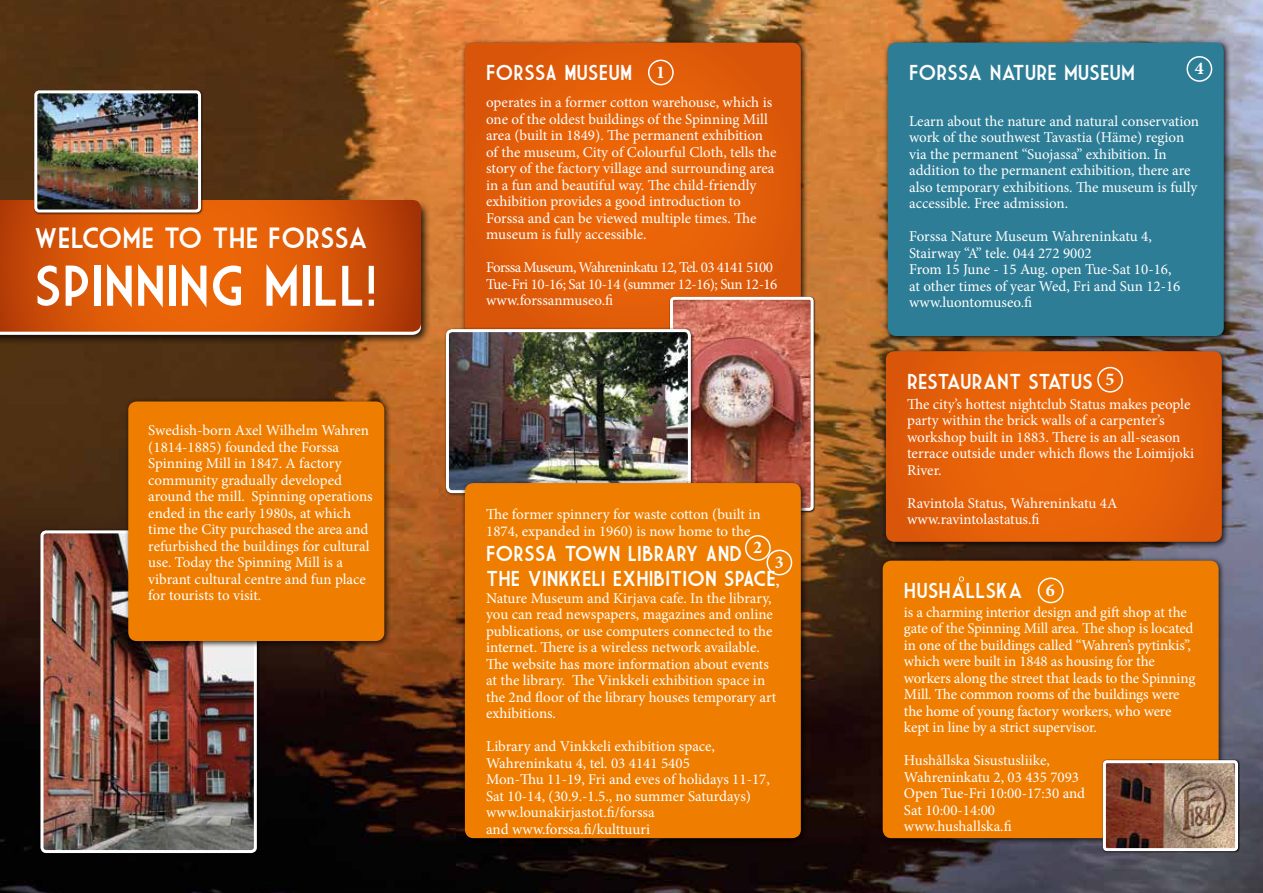
<style>
.page{position:relative;width:1263px;height:893px;background:#fff}
.page>*{position:absolute;margin:0;border:0;box-sizing:border-box;transform-origin:0 0}
.t1{font:55.5px "Market Deco";color:#fff}
.t2{font:28.5px "Market Deco";color:#fff}
.t3{font:21px/25.2px "Market Deco";color:#fff}
.t4{font:700 18px "Minion Pro";color:#fff}
.t5{font:15px/16.5px "Minion Pro";letter-spacing:-.005em;color:#fff}
.t6{font:15px/16.5px "Minion Pro";letter-spacing:-.035em;color:#fff}
.s1{font-family:"Minion Pro";font-weight:700;font-size:18px}
.s2{font-family:"Minion Pro";font-weight:700;font-size:15px}
</style>
<div class="page">
<img style="left:0;top:0;width:1263px;height:893px">
<div style="left:878px;top:556px;width:348px;height:289px;background:#000;opacity:.8"></div>
<div style="left:883px;top:561px;width:336px;height:277px;background:#ef7d00;border-radius:9px"></div>
<div style="left:39px;top:529px;width:221px;height:327px;background:#000"></div>
<img style="left:44px;top:534px;width:209px;height:315px">
<div style="left:40px;top:530px;width:217px;height:323px;border:3px solid #fff;border-radius:4px"></div>
<div style="left:0;top:199px;width:431px;height:146px;background:#000;opacity:.8"></div>
<svg style="left:0;top:332px;width:421px;height:3px"></svg>
<div style="left:124px;top:397px;width:267px;height:251px;background:#000;opacity:.8"></div>
<div style="left:128px;top:401px;width:256px;height:240px;background:#ef7d00;border-radius:9px"></div>
<svg style="left:0;top:200px;width:421px;height:132px;background:#d65608"></svg>
<div style="left:33px;top:89px;width:171px;height:126px;background:#000;opacity:.8"></div>
<img style="left:38px;top:94px;width:159px;height:115px">
<div style="left:34px;top:90px;width:167px;height:123px;border:3px solid #fff;border-radius:4px"></div>
<div style="left:461px;top:38px;width:347px;height:304px;background:#000;opacity:.8"></div>
<svg style="left:465px;top:43px;width:336px;height:284px;background:#e25d08"></svg>
<img style="left:674px;top:301px;width:136px;height:206px">
<div style="left:670px;top:297px;width:144px;height:214px;border:3px solid #fff;border-radius:3px"></div>
<div style="left:1102px;top:759px;width:138px;height:94px;background:#000;opacity:.8"></div>
<img style="left:1107px;top:764px;width:127px;height:83px">
<div style="left:1103px;top:760px;width:135px;height:91px;border:3px solid #fff;border-radius:3px"></div>
<div style="left:444px;top:327px;width:250px;height:170px;background:#000;opacity:.8"></div>
<img style="left:450px;top:333px;width:237px;height:156px">
<div style="left:446px;top:329px;width:245px;height:164px;border:3px solid #fff;border-radius:5px"></div>
<svg style="left:959px;top:576px;width:5px;height:6px"></svg>
<div style="left:648px;top:60px;width:26px;height:25px;border:2px solid #fff;border-radius:50%"></div>
<div style="left:1038px;top:577px;width:25px;height:26px;border:2px solid #fff;border-radius:50%"></div>
<div style="left:461px;top:479px;width:347px;height:366px;background:#000;opacity:.8"></div>
<div style="left:465px;top:483px;width:336px;height:355px;background:#ef7d00;border-radius:9px"></div>
<div style="left:745px;top:535px;width:26px;height:26px;border:2px solid #fff;border-radius:50%"></div>
<div style="left:766px;top:550px;width:26px;height:25px;border:2px solid #fff;border-radius:50%"></div>
<div style="left:883px;top:38px;width:348px;height:305px;background:#000;opacity:.8"></div>
<div style="left:888px;top:43px;width:336px;height:293px;background:#2e7d96;border-radius:9px"></div>
<div style="left:1186px;top:56px;width:26px;height:26px;border:2px solid #fff;border-radius:50%"></div>
<div style="left:882px;top:347px;width:347px;height:202px;background:#000;opacity:.8"></div>
<svg style="left:886px;top:351px;width:336px;height:191px;background:#e35f08"></svg>
<div style="left:1097px;top:367px;width:26px;height:26px;border:2px solid #fff;border-radius:50%"></div>
<h2 class="t2" style="left:34px;top:222px;width:335px">WELCOME TO THE FORSSA</h2>
<h1 class="t1" style="left:34px;top:255px;width:344px">SPINNING MILL!</h1>
<p class="t5" style="left:148px;top:422px;width:226px">Swedish-born Axel Wilhelm Wahren (1814-1885) founded the Forssa Spinning Mill in 1847. A factory community gradually developed around the mill. Spinning operations ended in the early 1980s, at which time the City purchased the area and refurbished the buildings for cultural use. Today the Spinning Mill is a vibrant cultural centre and fun place for tourists to visit.</p>
<h3 class="t3" style="left:486px;top:60px;width:180px">FORSSA MUSEUM <span class="s1">1</span></h3>
<p class="t5" style="left:486px;top:94px;width:292px">operates in a former cotton warehouse, which is one of the oldest buildings of the Spinning Mill area (built in 1849). The permanent exhibition of the museum, City of Colourful Cloth, tells the story of the factory village and surrounding area in a fun and beautiful way. The child-friendly exhibition provides a good introduction to Forssa and can be viewed multiple times. The museum is fully accessible.</p>
<p class="t6" style="left:486px;top:259px;width:293px">Forssa Museum, Wahreninkatu 12, Tel. 03 4141 5100<br>Tue-Fri 10-16; Sat 10-14 (summer 12-16); Sun 12-16 www.forssanmuseo.fi</p>
<p class="t5" style="left:486px;top:506px;width:276px">The former spinnery for waste cotton (built in<br>1874, expanded in 1960) is now home to the</p>
<h3 class="t3" style="left:486px;top:540px;width:295px">FORSSA TOWN LIBRARY AND<br>THE VINKKELI EXHIBITION SPACE<span class="s2">,</span></h3>
<p class="t5" style="left:486px;top:590px;width:292px">Nature Museum and Kirjava cafe. In the library, you can read newspapers, magazines and online publications, or use computers connected to the internet. There is a wireless network available.<br>The website has more information about events at the library. The Vinkkeli exhibition space in the 2nd floor of the library houses temporary art exhibitions.</p>
<p class="t5" style="left:486px;top:738px;width:285px">Library and Vinkkeli exhibition space, Wahreninkatu 4, tel. 03 4141 5405<br>Mon-Thu 11-19, Fri and eves of holidays 11-17, Sat 10-14, (30.9.-1.5., no summer Saturdays) www.lounakirjastot.fi/forssa<br>and www.forssa.fi/kulttuuri</p>
<p class="t4" style="left:753px;top:535px;width:10px">2</p>
<p class="t4" style="left:775px;top:550px;width:10px">3</p>
<h3 class="t3" style="left:909px;top:60px;width:228px">FORSSA NATURE MUSEUM</h3>
<p class="t4" style="left:1195px;top:56px;width:10px">4</p>
<p class="t5" style="left:909px;top:113px;width:291px">Learn about the nature and natural conservation work of the southwest Tavastia (Häme) region via the permanent “Suojassa” exhibition. In addition to the permanent exhibition, there are also temporary exhibitions. The museum is fully accessible. Free admission.</p>
<p class="t5" style="left:909px;top:228px;width:273px">Forssa Nature Museum Wahreninkatu 4, Stairway “A” tele. 044 272 9002<br>From 15 June - 15 Aug. open Tue-Sat 10-16, at other times of year Wed, Fri and Sun 12-16 www.luontomuseo.fi</p>
<h3 class="t3" style="left:907px;top:368px;width:209px">RESTAURANT STATUS <sup>5</sup></h3>
<p class="t5" style="left:907px;top:396px;width:289px">The city’s hottest nightclub Status makes people party within the brick walls of a carpenter’s workshop built in 1883. There is an all-season terrace outside under which flows the Loimijoki River.</p>
<p class="t5" style="left:907px;top:495px;width:212px">Ravintola Status, Wahreninkatu 4A www.ravintolastatus.fi</p>
<h3 class="t3" style="left:904px;top:578px;width:120px">HUSHALLSKA</h3>
<p class="t4" style="left:1046px;top:577px;width:10px">6</p>
<p class="t5" style="left:904px;top:604px;width:293px">is a charming interior design and gift shop at the gate of the Spinning Mill area. The shop is located in one of the buildings called “Wahren’s pytinkis”, which were built in 1848 as housing for the workers along the street that leads to the Spinning Mill. The common rooms of the buildings were the home of young factory workers, who were kept in line by a strict supervisor.</p>
<p class="t5" style="left:904px;top:752px;width:183px">Hushållska Sisustusliike,<br>Wahreninkatu 2, 03 435 7093<br>Open Tue-Fri 10:00-17:30 and<br>Sat 10:00-14:00 www.hushallska.fi</p>
</div>
